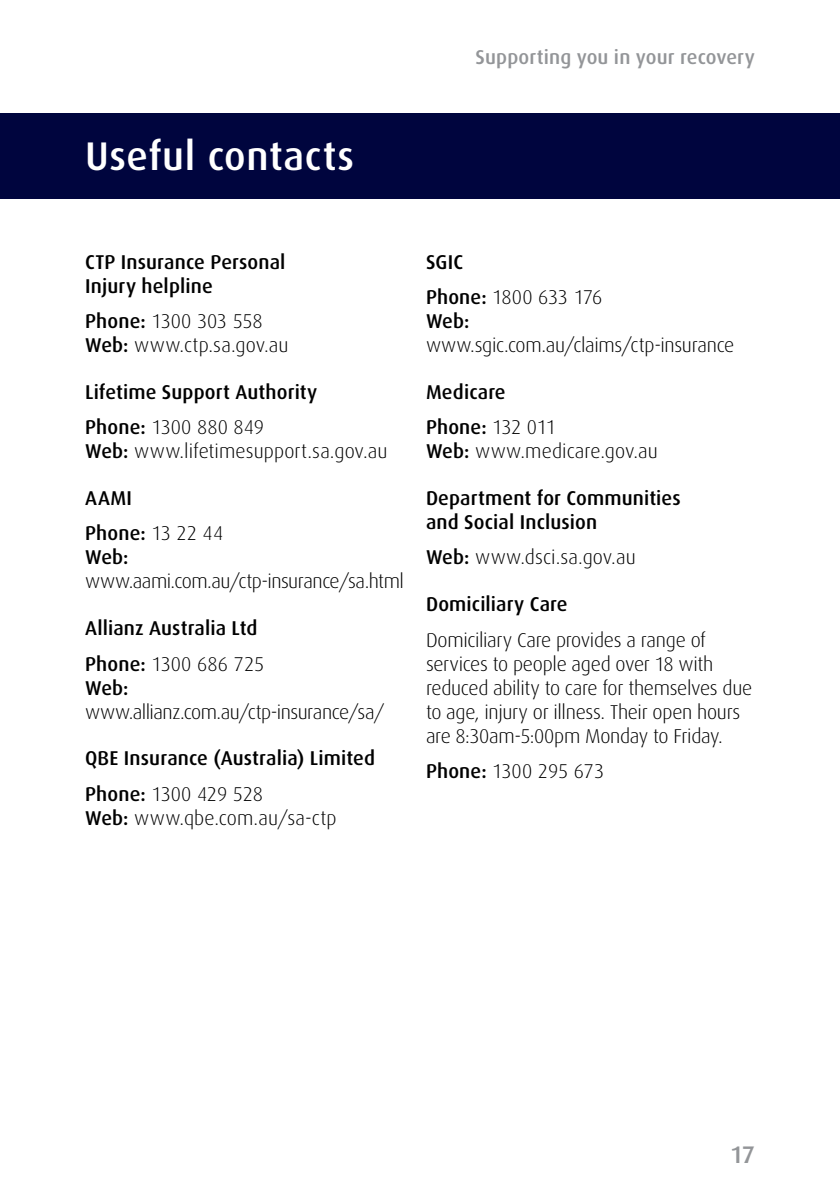
<style>
.page{position:relative;width:840px;height:1191px;background:#fff}
.page>*{position:absolute;margin:0;border:0;box-sizing:border-box;transform-origin:0 0}
.t1{font:500 40px "Dax";letter-spacing:.015em;color:#fff}
.t2{font:500 24px "Dax";color:#939598}
.t3{font:300 20px/24px "Dax";letter-spacing:-.015em;color:#000}
.t4{font:500 20px/35.4px "Dax";letter-spacing:.005em;color:#000}
.t5{font:300 20px/24px "Dax";letter-spacing:.005em;color:#000}
.t6{font:500 20px "Dax";letter-spacing:.005em;color:#939598}
.t7{font:300 20px "Dax";letter-spacing:.01em;color:#000}
.s1{font-weight:500}
.s2{font-weight:300}
</style>
<div class="page">
<div style="left:0;top:113px;width:839px;height:85px;background:#00053e"></div>
<h1 class="t1" style="left:85px;top:133px;width:270px">Useful contacts</h1>
<p class="t6" style="left:475px;top:45px;width:280px">Supporting you in your recovery</p>
<p class="t4" style="left:85px;top:250px;width:202px;line-height:24px">CTP Insurance Personal<br>Injury helpline</p>
<p class="t5" style="left:85px;top:310px;width:205px"><span class="s1">Phone:</span> 1300 303 558<br><span class="s1">Web:</span> www.ctp.sa.gov.au</p>
<p class="t4" style="left:85px;top:374px;width:233px">Lifetime Support Authority<br>Phone: <span class="s2">1300 880 849</span></p>
<p class="t5" style="left:85px;top:440px;width:304px"><span class="s1">Web:</span> www.lifetimesupport.sa.gov.au</p>
<p class="t4" style="left:85px;top:480px;width:139px">AAMI<br>Phone: <span class="s2">13 22 44</span></p>
<p class="t4" style="left:85px;top:540px;width:45px">Web:</p>
<p class="t3" style="left:85px;top:570px;width:320px">www.aami.com.au/ctp-insurance/sa.html</p>
<p class="t4" style="left:85px;top:610px;width:181px">Allianz Australia Ltd<br>Phone: <span class="s2">1300 686 725</span></p>
<p class="t4" style="left:85px;top:670px;width:45px">Web:</p>
<p class="t3" style="left:85px;top:700px;width:300px">www.allianz.com.au/ctp-insurance/sa/</p>
<p class="t4" style="left:85px;top:740px;width:291px">QBE Insurance (Australia) Limited<br>Phone: <span class="s2">1300 429 528</span></p>
<p class="t7" style="left:85px;top:806px;width:253px"><span class="s1">Web:</span> www.qbe.com.au/sa-ctp</p>
<p class="t4" style="left:426px;top:244px;width:178px">SGIC<br>Phone: <span class="s2">1800 633 176</span></p>
<p class="t4" style="left:426px;top:304px;width:45px">Web:</p>
<p class="t3" style="left:426px;top:334px;width:310px">www.sgic.com.au/claims/ctp-insurance</p>
<p class="t4" style="left:426px;top:374px;width:131px">Medicare<br>Phone: <span class="s2">132 011</span></p>
<p class="t5" style="left:426px;top:440px;width:233px"><span class="s1">Web:</span> www.medicare.gov.au</p>
<p class="t4" style="left:426px;top:486px;width:256px;line-height:24px">Department for Communities and Social Inclusion</p>
<p class="t5" style="left:426px;top:546px;width:211px"><span class="s1">Web:</span> www.dsci.sa.gov.au</p>
<p class="t4" style="left:426px;top:586px;width:143px">Domiciliary Care</p>
<p class="t3" style="left:426px;top:628px;width:327px">Domiciliary Care provides a range of services to people aged over 18 with reduced ability to care for themselves due to age, injury or illness. Their open hours are 8:30am-5:00pm Monday to Friday.</p>
<p class="t3" style="left:426px;top:759px;width:180px"><span class="s1">Phone:</span> 1300 295 673</p>
<p class="t2" style="left:729px;top:1140px;width:26px">17</p>
</div>
